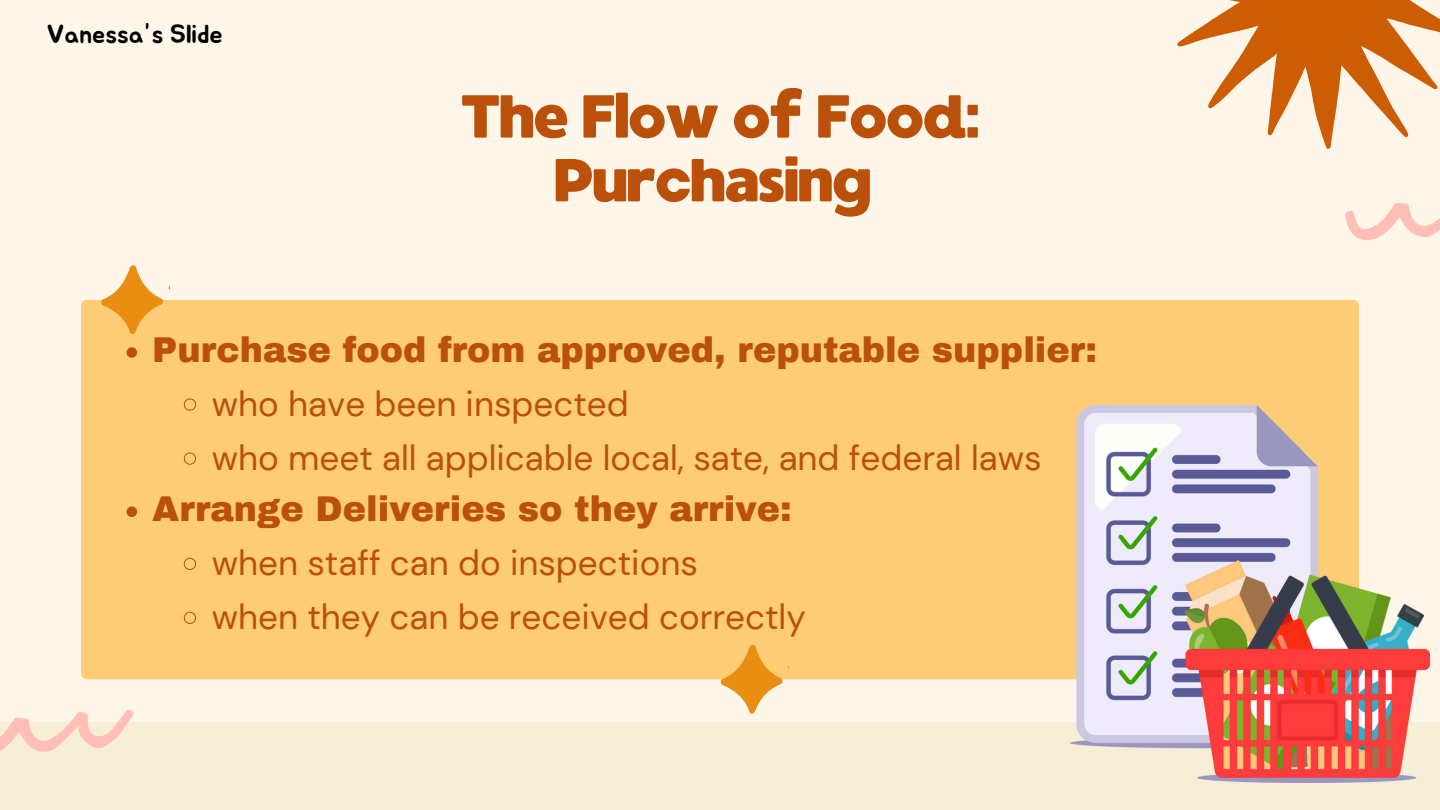
<style>
.page{position:relative;width:1440px;height:810px;background:#fff6ea}
.page>*{position:absolute;margin:0;border:0;box-sizing:border-box;transform-origin:0 0}
.t1{font:60.5px/63.8px "MADE Waffle Soft";letter-spacing:-.07em;color:#bb500b;text-align:center}
.t2{font:35px "DM Sans";color:#bb500b}
.t3{font:900 35px "Archivo";color:#bb500b}
.t4{font:26px "Jua";color:#000}
</style>
<div class="page">
<div style="left:81px;top:300px;width:1278px;height:379px;background:#fdcc75"></div>
<div style="left:0;top:722px;width:1440px;height:88px;background:#f6eed6"></div>
<svg style="left:1177px;top:0;width:263px;height:149px"></svg>
<svg style="left:1345px;top:203px;width:95px;height:37px"></svg>
<svg style="left:0;top:709px;width:134px;height:43px"></svg>
<svg style="left:100px;top:265px;width:69px;height:70px"></svg>
<svg style="left:720px;top:644px;width:69px;height:70px"></svg>
<img style="left:1070px;top:405px;width:360px;height:377px">
<svg style="left:127px;top:347px;width:10px;height:11px"></svg>
<svg style="left:183px;top:398px;width:13px;height:13px"></svg>
<svg style="left:183px;top:452px;width:13px;height:13px"></svg>
<svg style="left:127px;top:506px;width:10px;height:11px"></svg>
<svg style="left:183px;top:557px;width:13px;height:13px"></svg>
<svg style="left:183px;top:611px;width:13px;height:13px"></svg>
<p class="t4" style="left:47px;top:22px;width:177px">Vanessa”s Slide</p>
<p class="t1" style="left:459px;top:85px;width:523px">The Flow of Food:<br>Purchasing</p>
<h1 class="t3" style="left:152px;top:332px;width:946px">Purchase food from approved, reputable supplier:</h1>
<p class="t2" style="left:212px;top:382px;width:418px">who have been inspected</p>
<p class="t2" style="left:212px;top:436px;width:831px">who meet all applicable local, sate, and federal laws</p>
<p class="t3" style="left:152px;top:491px;width:641px">Arrange Deliveries so they arrive:</p>
<p class="t2" style="left:212px;top:541px;width:488px">when staff can do inspections</p>
<p class="t2" style="left:212px;top:595px;width:596px">when they can be received correctly</p>
</div>
